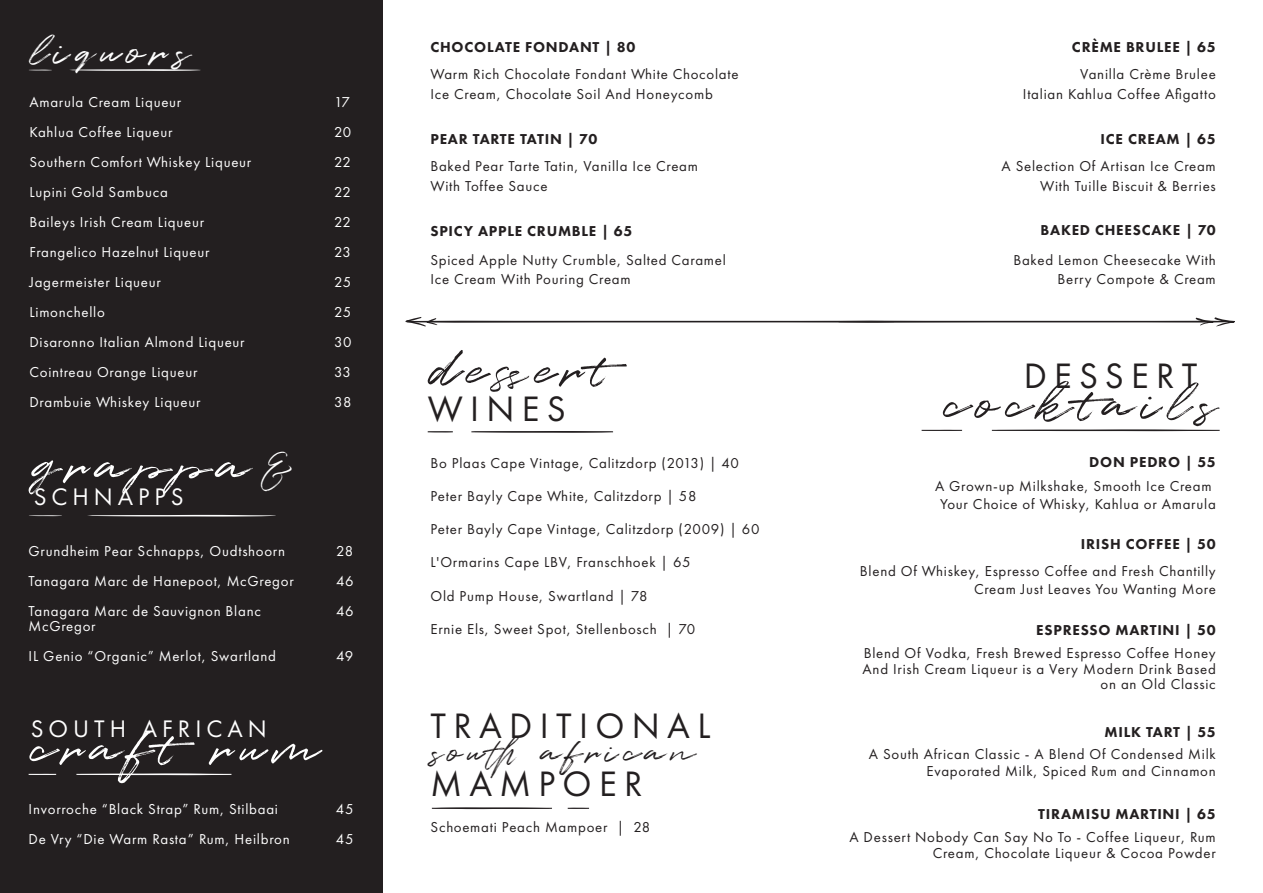
<style>
.page{position:relative;width:1263px;height:893px;background:#fff}
.page>*{position:absolute;margin:0;border:0;box-sizing:border-box;transform-origin:0 0}
.t1{font:55.5px "Quentin";letter-spacing:.145em;color:#fff}
.t2{font:52.5px "Quentin";letter-spacing:.145em;color:#fff}
.t3{font:42.15px "Quentin";letter-spacing:.16em;color:#fff}
.t4{font:36.6px "Futura PT";letter-spacing:.2em;color:#231f20}
.t5{font:34.5px "Quentin";letter-spacing:.16em;color:#231f20}
.t6{font:24.75px "Futura PT";letter-spacing:.2em;color:#fff}
.t7{font:14.85px/19.5px "Futura PT";letter-spacing:.05em;color:#231f20;text-align:right}
.t8{font:14.85px/30px "Futura PT";letter-spacing:.05em;color:#fff}
.t9{font:800 14.85px "Futura PT";letter-spacing:.05em;color:#231f20}
.s1{font-size:39px}
</style>
<div class="page">
<div style="left:0;top:0;width:383px;height:893px;background:#231f20"></div>
<svg style="left:405px;top:317px;width:830px;height:10px"></svg>
<svg style="left:76px;top:773px;width:156px;height:2px"></svg>
<svg style="left:29px;top:774px;width:27px;height:1px"></svg>
<svg style="left:432px;top:807px;width:120px;height:2px"></svg>
<svg style="left:568px;top:808px;width:21px;height:1px"></svg>
<svg style="left:87px;top:515px;width:189px;height:2px"></svg>
<svg style="left:29px;top:515px;width:33px;height:1px"></svg>
<svg style="left:69px;top:69px;width:132px;height:2px"></svg>
<svg style="left:29px;top:70px;width:23px;height:1px"></svg>
<svg style="left:922px;top:381px;width:298px;height:50px"></svg>
<svg style="left:428px;top:350px;width:199px;height:42px"></svg>
<svg style="left:471px;top:431px;width:142px;height:2px"></svg>
<svg style="left:428px;top:431px;width:25px;height:1px"></svg>
<h3 class="t3" style="left:31px;top:23px;width:161px">liquors</h3>
<p class="t8" style="left:29px;top:87px;width:223px">Amarula Cream Liqueur<br>Kahlua Coffee Liqueur<br>Southern Comfort Whiskey Liqueur<br>Lupini Gold Sambuca<br>Baileys Irish Cream Liqueur<br>Frangelico Hazelnut Liqueur<br>Jagermeister Liqueur<br>Limonchello<br>Disaronno Italian Almond Liqueur<br>Cointreau Orange Liqueur<br>Drambuie Whiskey Liqueur</p>
<p class="t8" style="left:334px;top:87px;width:19px;text-align:justify">17<br>20<br>22<br>22<br>22<br>23<br>25<br>25<br>30<br>33<br>38</p>
<h1 class="t1" style="left:34px;top:428px;width:260px">grappa <span class="s1">&amp;</span></h1>
<h3 class="t6" style="left:34px;top:482px;width:151px">SCHNAPPS</h3>
<p class="t8" style="left:29px;top:536px;width:267px">Grundheim Pear Schnapps, Oudtshoorn<br>Tanagara Marc de Hanepoot, McGregor<br>Tanagara Marc de Sauvignon Blanc</p>
<p class="t8" style="left:29px;top:611px;width:249px">McGregor<br>IL Genio “Organic” Merlot, Swartland</p>
<p class="t8" style="left:336px;top:536px;width:19px;text-align:justify">28<br>46<br>46</p>
<p class="t8" style="left:336px;top:641px;width:19px">49</p>
<h3 class="t6" style="left:31px;top:714px;width:238px">SOUTH AFRICAN</h3>
<h2 class="t2" style="left:31px;top:712px;width:289px">craft rum</h2>
<p class="t8" style="left:29px;top:794px;width:263px">Invorroche “Black Strap” Rum, Stilbaai<br>De Vry “Die Warm Rasta” Rum, Heilbron</p>
<p class="t8" style="left:336px;top:794px;width:19px">45<br>45</p>
<p class="t9" style="left:430px;top:38px;width:207px">CHOCOLATE FONDANT | 80</p>
<p class="t7" style="left:430px;top:64px;width:310px;text-align:left">Warm Rich Chocolate Fondant White Chocolate<br>Ice Cream, Chocolate Soil And Honeycomb</p>
<p class="t9" style="left:430px;top:129px;width:168px">PEAR TARTE TATIN | 70</p>
<p class="t7" style="left:430px;top:157px;width:269px;text-align:left">Baked Pear Tarte Tatin, Vanilla Ice Cream<br>With Toffee Sauce</p>
<p class="t9" style="left:430px;top:221px;width:204px">SPICY APPLE CRUMBLE | 65</p>
<p class="t7" style="left:430px;top:250px;width:297px;text-align:left">Spiced Apple Nutty Crumble, Salted Caramel<br>Ice Cream With Pouring Cream</p>
<h3 class="t4" style="left:428px;top:387px;width:140px">WINES</h3>
<p class="t7" style="left:430px;top:453px;width:310px">Bo Plaas Cape Vintage, Calitzdorp (2013) | 40</p>
<p class="t7" style="left:430px;top:486px;width:268px">Peter Bayly Cape White, Calitzdorp | 58</p>
<p class="t7" style="left:430px;top:519px;width:331px">Peter Bayly Cape Vintage, Calitzdorp (2009) | 60</p>
<p class="t7" style="left:430px;top:553px;width:262px">L'Ormarins Cape LBV, Franschhoek | 65</p>
<p class="t7" style="left:430px;top:586px;width:219px">Old Pump House, Swartland | 78</p>
<p class="t7" style="left:430px;top:619px;width:266px">Ernie Els, Sweet Spot, Stellenbosch | 70</p>
<h3 class="t4" style="left:430px;top:704px;width:282px">TRADITIONAL</h3>
<h3 class="t5" style="left:430px;top:729px;width:266px">south african</h3>
<h3 class="t4" style="left:430px;top:762px;width:213px">MAMPOER</h3>
<p class="t7" style="left:431px;top:817px;width:221px">Schoemati Peach Mampoer | 28</p>
<p class="t9" style="left:1072px;top:38px;width:145px">CRÈME BRULEE | 65</p>
<p class="t7" style="left:1023px;top:64px;width:194px">Vanilla Crème Brulee<br>Italian Kahlua Coffee Afigatto</p>
<p class="t9" style="left:1100px;top:130px;width:117px">ICE CREAM | 65</p>
<p class="t7" style="left:1001px;top:157px;width:216px">A Selection Of Artisan Ice Cream<br>With Tuille Biscuit &amp; Berries</p>
<p class="t9" style="left:1040px;top:221px;width:177px">BAKED CHEESCAKE | 70</p>
<p class="t7" style="left:1013px;top:250px;width:204px">Baked Lemon Cheesecake With<br>Berry Compote &amp; Cream</p>
<h3 class="t4" style="left:1024px;top:354px;width:175px">DESSERT</h3>
<p class="t9" style="left:1089px;top:453px;width:128px">DON PEDRO | 55</p>
<p class="t7" style="left:935px;top:477px;width:282px;line-height:18px;text-align:center">A Grown-up Milkshake, Smooth Ice Cream<br>Your Choice of Whisky, Kahlua or Amarula</p>
<p class="t9" style="left:1081px;top:535px;width:137px">IRISH COFFEE | 50</p>
<p class="t7" style="left:860px;top:562px;width:357px;line-height:18px">Blend Of Whiskey, Espresso Coffee and Fresh Chantilly<br>Cream Just Leaves You Wanting More</p>
<p class="t9" style="left:1036px;top:621px;width:181px">ESPRESSO MARTINI | 50</p>
<p class="t7" style="left:863px;top:644px;width:355px;line-height:16.5px;text-align:left">Blend Of Vodka, Fresh Brewed Espresso Coffee Honey<br>And Irish Cream Liqueur is a Very Modern Drink Based</p>
<p class="t7" style="left:1100px;top:674px;width:117px">on an Old Classic</p>
<p class="t9" style="left:1104px;top:722px;width:113px">MILK TART | 55</p>
<p class="t7" style="left:869px;top:746px;width:348px;line-height:16.5px">A South African Classic - A Blend Of Condensed Milk<br>Evaporated Milk, Spiced Rum and Cinnamon</p>
<p class="t9" style="left:1038px;top:805px;width:179px">TIRAMISU MARTINI | 65</p>
<p class="t7" style="left:849px;top:828px;width:368px;line-height:16.5px">A Dessert Nobody Can Say No To - Coffee Liqueur, Rum<br>Cream, Chocolate Liqueur &amp; Cocoa Powder</p>
</div>
